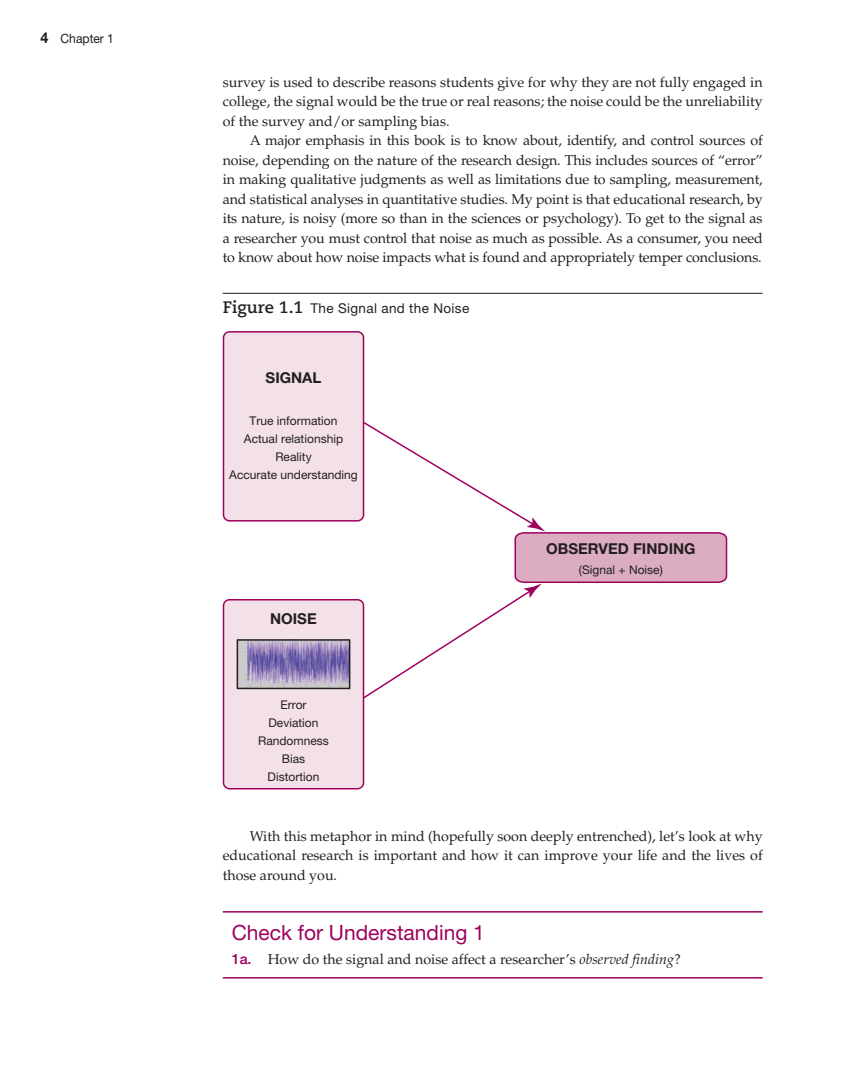
<style>
.page{position:relative;width:864px;height:1080px;background:#fff}
.page>*{position:absolute;margin:0;border:0;box-sizing:border-box;transform-origin:0 0}
.t1{font:21px "Helvetica Neue LTW1 G";color:#9e015e}
.t2{font:700 15px "Helvetica Neue LTW1 G";color:#231f20}
.t3{font:14.25px/19.5px "Palatino LT Pro";letter-spacing:-.01em;color:#231f20;text-align:justify}
.t4{font:13.5px "Helvetica Neue LTW1 G";letter-spacing:.025em;color:#231f20}
.t5{font:12.75px "Helvetica Neue LTW1 G";color:#231f20;scale:.95 1}
.t6{font:12px/18px "Helvetica Neue LTW1 G";color:#231f20;text-align:center}
.s1{font-weight:700;font-size:15px}
.s2{font-family:"Caecilia Com 75";font-weight:700;font-size:16.5px}
.s3{font-family:"Helvetica Neue LTW1 G";font-weight:500;color:#9e015e}
.s4{font-style:italic}
</style>
<div class="page">
<svg style="left:223px;top:331px;width:504px;height:458px"></svg>
<hr style="left:223px;top:293px;width:540px;height:1px;background:#231f20">
<hr style="left:223px;top:911px;width:540px;height:2px;background:#9e015e">
<hr style="left:223px;top:977px;width:540px;height:2px;background:#9e015e">
<p class="t5" style="left:40px;top:31px;width:17px"><span class="s1">4</span> -Chapte</p>
<p class="t3" style="left:223px;top:72px;width:541px">survey is used to describe reasons students give for why they are not fully engaged in</p>
<p class="t3" style="left:223px;top:92px;width:542px">college, the signal would be the true or real reasons; the noise could be the unreliability</p>
<p class="t3" style="left:223px;top:111px;width:228px">of the survey and/or sampling bias.</p>
<p class="t3" style="left:250px;top:131px;width:515px">A major emphasis in this book is to know about, identify, and control sources of</p>
<p class="t3" style="left:223px;top:150px;width:542px">noise, depending on the nature of the research design. This includes sources of “error”</p>
<p class="t3" style="left:223px;top:170px;width:542px">in making qualitative judgments as well as limitations due to sampling, measurement,</p>
<p class="t3" style="left:223px;top:189px;width:542px">and statistical analyses in quantitative studies. My point is that educational research, by</p>
<p class="t3" style="left:223px;top:209px;width:541px">its nature, is noisy (more so than in the sciences or psychology). To get to the signal as</p>
<p class="t3" style="left:223px;top:228px;width:542px">a researcher you must control that noise as much as possible. As a consumer, you need</p>
<p class="t3" style="left:223px;top:248px;width:541px">to know about how noise impacts what is found and appropriately temper conclusions.</p>
<p class="t4" style="left:223px;top:300px;width:248px"><span class="s2">Figure 1.1</span> The Signal and the Noise</p>
<p class="t2" style="left:266px;top:368px;width:57px">SIGNAL</p>
<p class="t6" style="left:229px;top:412px;width:130px">True information<br>Actual relationship<br>Reality<br>Accurate understanding</p>
<p class="t2" style="left:270px;top:609px;width:48px">NOISE</p>
<p class="t6" style="left:258px;top:696px;width:72px">Error<br>Deviation<br>Randomness<br>Bias<br>Distortion</p>
<p class="t2" style="left:546px;top:539px;width:151px">OBSERVED FINDING</p>
<p class="t6" style="left:579px;top:560px;width:85px">(Signal + Noise)</p>
<p class="t3" style="left:223px;top:826px;width:542px;text-indent:27px">With this metaphor in mind (hopefully soon deeply entrenched), let’s look at why educational research is important and how it can improve your life and the lives of those around you.</p>
<p class="t1" style="left:232px;top:919px;width:249px">Check for Understanding 1</p>
<p class="t3" style="left:232px;top:949px;width:450px"><span class="s3">1a.</span> How do the signal and noise affect a researcher’s <span class="s4">observed finding</span>?</p>
</div>
